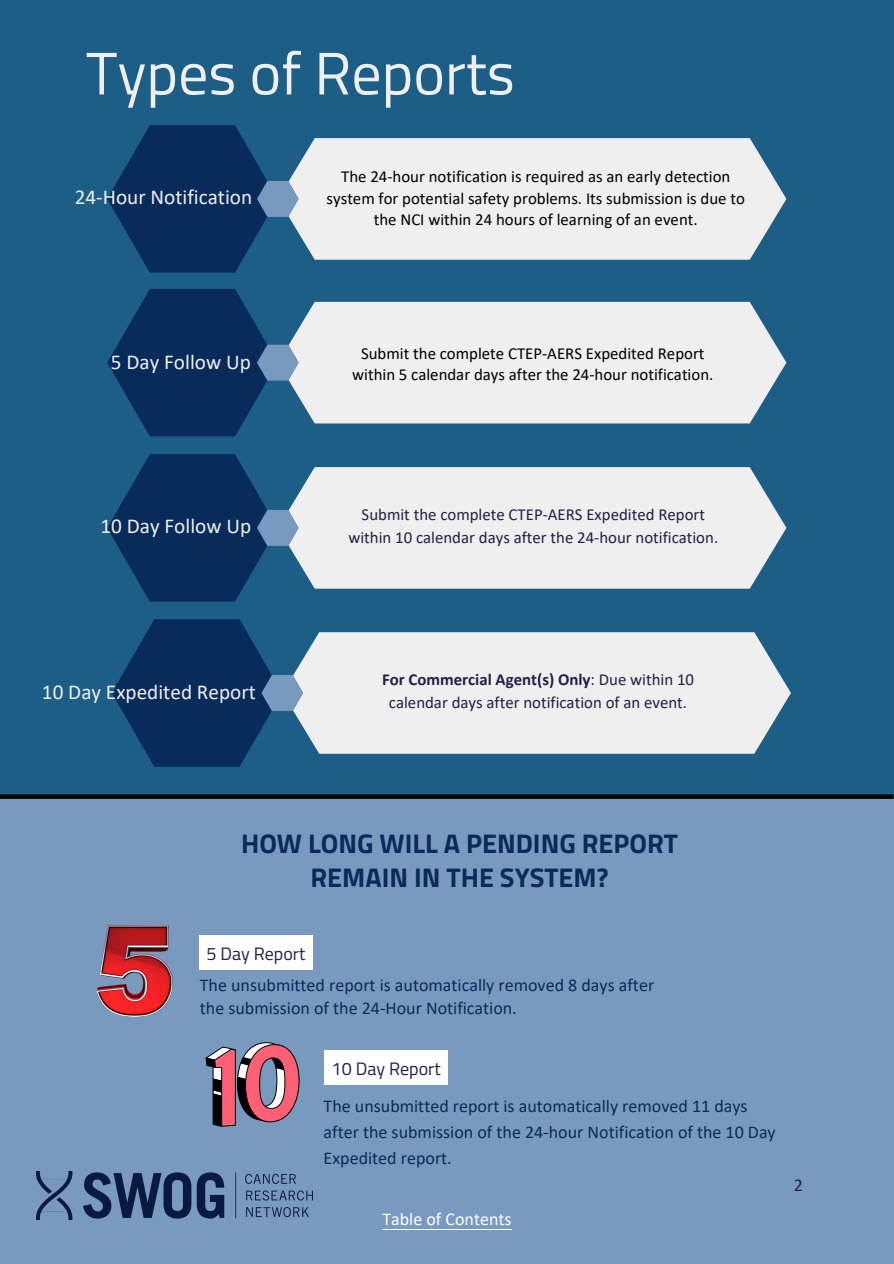
<style>
.page{position:relative;width:894px;height:1264px;background:#fff}
.page>*{position:absolute;margin:0;border:0;box-sizing:border-box;transform-origin:0 0}
.t1{font:60px "Titillium Web";color:#efefef}
.t2{font:700 27px/34.8px "Titillium Web";color:#082b5b;text-align:center}
.t3{font:21.3px "Calibri";color:#efefef}
.t4{font:18px/25.7px "Calibri";color:#082b5b}
.t5{font:18px "Titillium Web";color:#212047}
.t6{font:18px "Calibri";color:#fff}
.t7{font:18px "Calibri";color:#212047}
.t8{font:16.8px/21.3px "Calibri";color:#000;text-align:center}
.t9{font:16.8px/22.5px "Calibri";color:#212047;text-align:center}
.s1{font-weight:700}
</style>
<div class="page">
<div style="left:0;top:0;width:893px;height:1263px;background:#799abf"></div>
<div style="left:0;top:0;width:893px;height:794px;background:#1c5e86"></div>
<img style="left:36px;top:1171px;width:276px;height:48px">
<div style="left:298px;top:138px;width:487px;height:122px;background:#efefef"></div>
<div style="left:298px;top:302px;width:487px;height:121px;background:#efefef"></div>
<div style="left:298px;top:467px;width:487px;height:121px;background:#efefef"></div>
<svg style="left:107px;top:125px;width:191px;height:148px"></svg>
<svg style="left:107px;top:289px;width:191px;height:147px"></svg>
<svg style="left:107px;top:454px;width:191px;height:147px"></svg>
<img style="left:97px;top:925px;width:75px;height:91px">
<div style="left:199px;top:935px;width:113px;height:34px;background:#fff"></div>
<svg style="left:205px;top:1042px;width:95px;height:85px"></svg>
<div style="left:324px;top:1050px;width:124px;height:34px;background:#fff"></div>
<div style="left:0;top:794px;width:893px;height:5px;background:#000"></div>
<div style="left:303px;top:632px;width:487px;height:121px;background:#efefef"></div>
<svg style="left:112px;top:619px;width:191px;height:147px"></svg>
<hr style="left:382px;top:1228px;width:129px;height:1px;background:#fff">
<h2 class="t1" style="left:86px;top:26px;width:430px">Types of Reports</h2>
<p class="t3" style="left:75px;top:182px;width:179px">24-Hour Notification</p>
<p class="t3" style="left:111px;top:347px;width:141px">5 Day Follow Up</p>
<p class="t8" style="left:326px;top:165px;width:420px">The 24-hour notification is required as an early detection system for potential safety problems. Its submission is due to the NCI within 24 hours of learning of an event.</p>
<p class="t8" style="left:352px;top:342px;width:362px">Submit the complete CTEP-AERS Expedited Report within 5 calendar days after the 24-hour notification.</p>
<p class="t3" style="left:100px;top:511px;width:152px">10 Day Follow Up</p>
<p class="t9" style="left:348px;top:503px;width:371px">Submit the complete CTEP-AERS Expedited Report within 10 calendar days after the 24-hour notification.</p>
<p class="t3" style="left:42px;top:677px;width:215px">10 Day Expedited Report</p>
<p class="t9" style="left:382px;top:668px;width:313px"><span class="s1">For Commercial Agent(s) Only</span>: Due within 10 calendar days after notification of an event.</p>
<p class="t2" style="left:241px;top:825px;width:438px">HOW LONG WILL A PENDING REPORT<br>REMAIN IN THE SYSTEM?</p>
<p class="t5" style="left:206px;top:939px;width:100px">5 Day Report</p>
<h3 class="t4" style="left:200px;top:973px;width:456px;line-height:22.5px">The unsubmitted report is automatically removed 8 days after the submission of the 24-Hour Notification.</h3>
<p class="t5" style="left:331px;top:1054px;width:111px">10 Day Report</p>
<h3 class="t4" style="left:323px;top:1092px;width:453px">The unsubmitted report is automatically removed 11 days after the submission of the 24-hour Notification of the 10 Day<br>Expedited report.</h3>
<p class="t6" style="left:382px;top:1206px;width:131px">Table of Contents</p>
<p class="t7" style="left:793px;top:1172px;width:11px">2</p>
</div>
